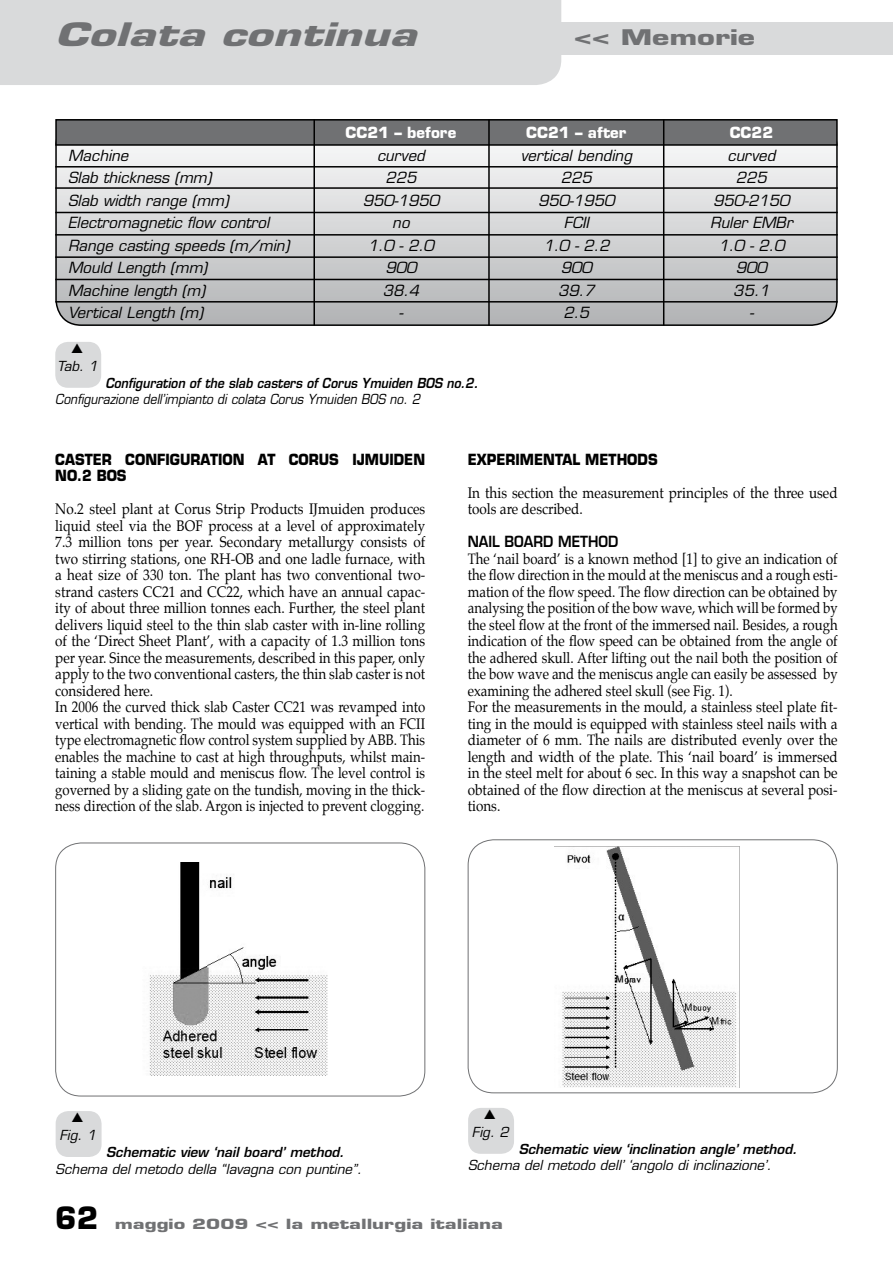
<style>
.page{position:relative;width:893px;height:1263px;background:#fff}
.page>*{position:absolute;margin:0;border:0;box-sizing:border-box;transform-origin:0 0}
.t1{font:italic 700 31.5px "Eurostile";color:#707173;scale:1.43 1}
.t2{font:700 30px "Eurostile";color:#000}
.t3{font:700 21px "Eurostile";color:#707173;scale:1.43 1}
.t4{font:15px/16.5px "Palatino";color:#000;scale:.9 1}
.t5{font:15px/16.5px "Palatino";color:#000;scale:.88 1}
.t6{font:italic 15px/22.5px "Eurostile";color:#000;text-align:center}
.t7{font:700 15px/16.5px "Eurostile";color:#000;scale:.9 1}
.t8{font:700 15px "Eurostile";color:#fff}
.t9{font:600 15px "Eurostile";color:#000;scale:.9 1}
.t10{font:700 13.65px "Eurostile";color:#707173;scale:1.43 1}
.t11{font:italic 13.5px "Eurostile";color:#000}
.t12{font:italic 600 13.5px "Eurostile";color:#000}
.t13{font:italic 13.5px "Eurostile";color:#000;scale:.9 1}
.t14{font:italic 600 13.5px "Eurostile";color:#000;scale:.9 1}
</style>
<div class="page">
<div style="left:0;top:22px;width:893px;height:33px;background:#d9dadb"></div>
<div style="left:0;top:0;width:561px;height:85px;background:#d9dadb"></div>
<img style="left:149px;top:862px;width:178px;height:213px">
<div style="left:55px;top:842px;width:370px;height:254px;border:1px solid #707173;border-radius:26px"></div>
<div style="left:56px;top:1111px;width:46px;height:46px;background:#d9dadb;border-radius:13px"></div>
<div style="left:55px;top:342px;width:46px;height:46px;background:#d9dadb;border-radius:13px"></div>
<svg style="left:58px;top:146px;width:779px;height:179px;background:#d1d2d3"></svg>
<div style="left:56px;top:120px;width:781px;height:25px;background:#707173"></div>
<div style="left:55px;top:119px;width:783px;height:27px;border:2px solid #000"></div>
<hr style="left:313px;top:119px;width:2px;height:206px;background:#000">
<hr style="left:488px;top:119px;width:2px;height:206px;background:#000">
<hr style="left:663px;top:119px;width:1px;height:206px;background:#000">
<hr style="left:55px;top:166px;width:783px;height:2px;background:#000">
<hr style="left:55px;top:187px;width:783px;height:2px;background:#000">
<hr style="left:55px;top:212px;width:783px;height:1px;background:#000">
<hr style="left:55px;top:234px;width:783px;height:2px;background:#000">
<hr style="left:55px;top:256px;width:783px;height:2px;background:#000">
<hr style="left:55px;top:279px;width:783px;height:1px;background:#000">
<hr style="left:55px;top:301px;width:783px;height:2px;background:#000">
<img style="left:555px;top:846px;width:185px;height:241px">
<div style="left:468px;top:839px;width:370px;height:254px;border:1px solid #707173;border-radius:26px"></div>
<div style="left:468px;top:1108px;width:46px;height:46px;background:#d9dadb;border-radius:13px"></div>
<h1 class="t1" style="left:55px;top:15px;width:254px">Colata continua</h1>
<h3 class="t3" style="left:574px;top:25px;width:128px">&lt;&lt; Memorie</h3>
<p class="t6" style="left:68px;top:144px;width:223px;text-align:left">Machine<br>Slab thickness (mm)<br>Slab width range (mm)<br>Electromagnetic flow control<br>Range casting speeds (m/min)<br>Mould Length (mm)<br>Machine length (m)<br>Vertical Length (m)</p>
<p class="t11" style="left:57px;top:357px;width:42px">Tab. 1</p>
<p class="t8" style="left:346px;top:123px;width:112px">CC21 – before</p>
<p class="t6" style="left:363px;top:144px;width:78px">curved<br>225<br>950-1950 no<br>1.0 - 2.0<br>900<br>38.4<br>-</p>
<p class="t14" style="left:105px;top:374px;width:416px">Configuration of the slab casters of Corus Ymuiden BOS no.2.</p>
<p class="t13" style="left:55px;top:391px;width:407px">Configurazione dell’impianto di colata Corus Ymuiden BOS no. 2</p>
<p class="t8" style="left:526px;top:123px;width:102px">CC21 – after</p>
<p class="t6" style="left:521px;top:144px;width:113px">vertical bending<br>225<br>950-1950<br>FCII<br>1.0 - 2.2<br>900<br>39.7<br>2.5</p>
<p class="t8" style="left:730px;top:123px;width:45px">CC22</p>
<p class="t6" style="left:710px;top:144px;width:84px">curved<br>225<br>950-2150<br>Ruler EMBr<br>1.0 - 2.0<br>900<br>35.1<br>-</p>
<p class="t7" style="left:55px;top:451px;width:413px">CASTER CONFIGURATION AT CORUS IJMUIDEN<br>NO.2 BOS</p>
<p class="t4" style="left:55px;top:501px;width:413px">No.2 steel plant at Corus Strip Products IJmuiden produces liquid steel via the BOF process at a level of approximately 7.3 million tons per year. Secondary metallurgy consists of two stirring stations, one RH-OB and one ladle furnace, with a heat size of 330 ton. The plant has two conventional two&shy;strand casters CC21 and CC22, which have an annual capac&shy;ity of about three million tonnes each. Further, the steel plant delivers liquid steel to the thin slab caster with in-line rolling of the ‘Direct Sheet Plant’, with a capacity of 1.3 million tons per year. Since the measurements, described in this paper, only apply to the two conventional casters, the thin slab caster is not considered here.<br>In 2006 the curved thick slab Caster CC21 was revamped into vertical with bending. The mould was equipped with an FCII type electromagnetic flow control system supplied by ABB. This enables the machine to cast at high throughputs, whilst main&shy;taining a stable mould and meniscus flow. The level control is governed by a sliding gate on the tundish, moving in the thick&shy;ness direction of the slab. Argon is injected to prevent clogging.</p>
<p class="t7" style="left:468px;top:451px;width:213px">EXPERIMENTAL METHODS</p>
<p class="t4" style="left:468px;top:484px;width:413px">In this section the measurement principles of the three used tools are described.</p>
<p class="t9" style="left:468px;top:532px;width:169px">NAIL BOARD METHOD</p>
<p class="t5" style="left:468px;top:550px;width:422px">The ‘nail board’ is a known method [1] to give an indication of the flow direction in the mould at the meniscus and a rough esti&shy;mation of the flow speed. The flow direction can be obtained by analysing the position of the bow wave, which will be formed by the steel flow at the front of the immersed nail. Besides, a rough indication of the flow speed can be obtained from the angle of the adhered skull. After lifting out the nail both the position of the bow wave and the meniscus angle can easily be assessed by examining the adhered steel skull (see Fig. 1).<br>For the measurements in the mould, a stainless steel plate fit&shy;ting in the mould is equipped with stainless steel nails with a diameter of 6 mm. The nails are distributed evenly over the length and width of the plate. This ‘nail board’ is immersed in the steel melt for about 6 sec. In this way a snapshot can be obtained of the flow direction at the meniscus at several posi&shy;tions.</p>
<p class="t11" style="left:59px;top:1127px;width:38px">Fig. 1</p>
<p class="t12" style="left:106px;top:1143px;width:240px">Schematic view ‘nail board’ method.</p>
<p class="t11" style="left:56px;top:1160px;width:308px">Schema del metodo della “lavagna con puntine”.</p>
<p class="t11" style="left:472px;top:1123px;width:38px">Fig. 2</p>
<p class="t12" style="left:519px;top:1140px;width:280px">Schematic view ‘inclination angle’ method.</p>
<p class="t11" style="left:468px;top:1157px;width:305px">Schema del metodo dell’ ‘angolo di inclinazione’.</p>
<h2 class="t2" style="left:55px;top:1199px;width:45px">62</h2>
<p class="t10" style="left:115px;top:1215px;width:273px">maggio 2009 &lt;&lt; la metallurgia italiana</p>
</div>
